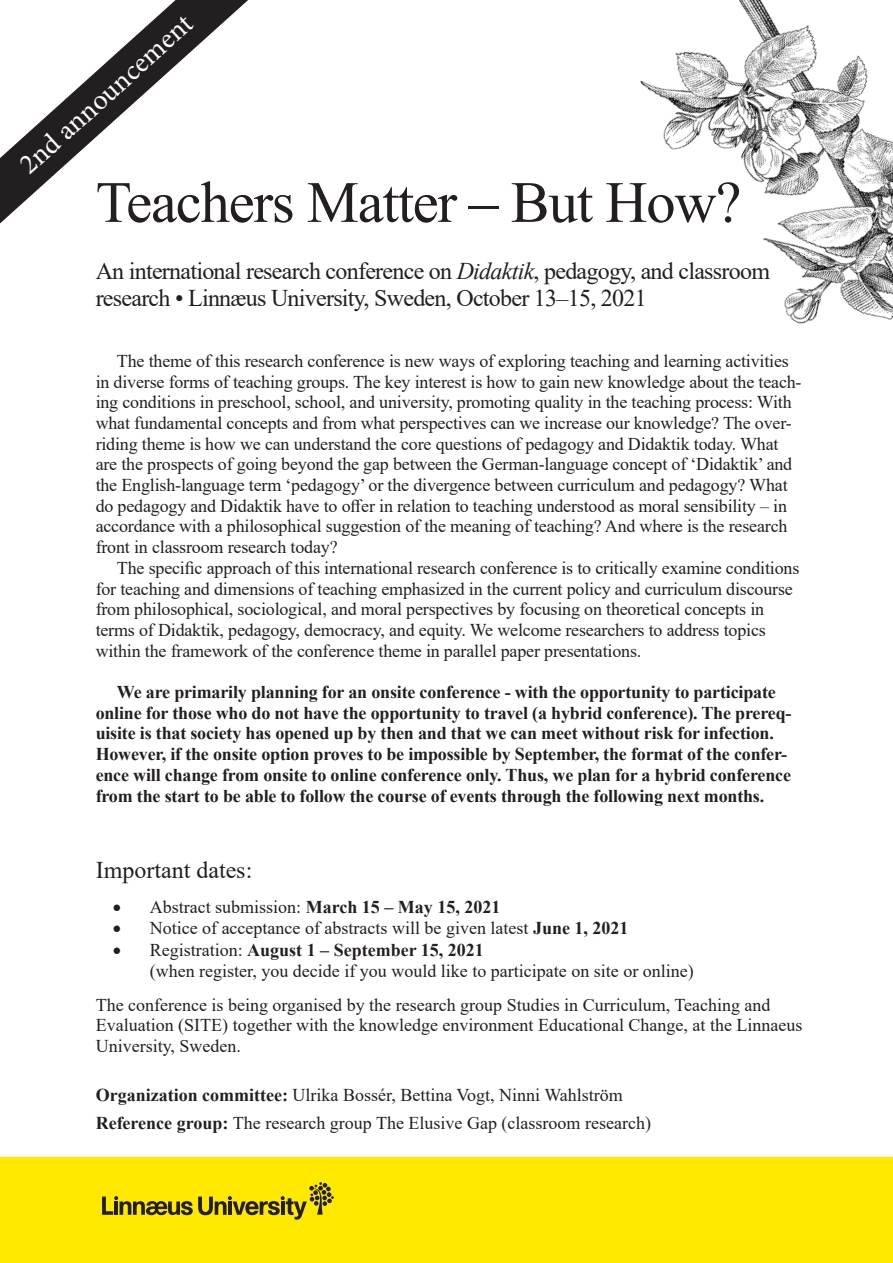
<style>
.page{position:relative;width:893px;height:1263px;background:#fff}
.page>*{position:absolute;margin:0;border:0;box-sizing:border-box;transform-origin:0 0}
.t1{font:58.5px "Times New Roman";letter-spacing:-.02em;color:#231f20}
.t2{font:28.5px "Minion Pro";color:#fff}
.t3{font:24px/27.6px "Times New Roman";letter-spacing:-.03em;color:#231f20}
.t4{font:24px "Times New Roman";color:#231f20}
.Body_Text{font:18px/20.7px "Times New Roman";letter-spacing:-.01em;color:#231f20}
.Body_Text-2{font:700 18px/20.7px "Times New Roman";letter-spacing:-.01em;color:#231f20}
.s1{font-style:italic}
.s2{font-weight:700}
</style>
<div class="page">
<svg style="left:0;top:0;width:248px;height:223px"></svg>
<img style="left:640px;top:0;width:253px;height:324px">
<div style="left:0;top:1157px;width:893px;height:106px;background:#ffe901"></div>
<svg style="left:102px;top:1182px;width:232px;height:37px"></svg>
<p class="t2" style="left:11px;top:154px;width:224px;rotate:-42deg">2nd announcement</p>
<p class="t1" style="left:96px;top:161px;width:647px">Teachers Matter – But How?</p>
<p class="t3" style="left:96px;top:256px;width:676px">An international research conference on <span class="s1">Didaktik</span>, pedagogy, and classroom research • Linnæus University, Sweden, October 13–15, 2021</p>
<p class="Body_Text" style="left:96px;top:350px;width:707px;text-indent:21px">The theme of this research conference is new ways of exploring teaching and learning activities in diverse forms of teaching groups. The key interest is how to gain new knowledge about the teach&shy;ing conditions in preschool, school, and university, promoting quality in the teaching process: With what fundamental concepts and from what perspectives can we increase our knowledge? The over&shy;riding theme is how we can understand the core questions of pedagogy and Didaktik today. What are the prospects of going beyond the gap between the German-language concept of ‘Didaktik’ and the English-language term ‘pedagogy’ or the divergence between curriculum and pedagogy? What do pedagogy and Didaktik have to offer in relation to teaching understood as moral sensibility – in accordance with a philosophical suggestion of the meaning of teaching? And where is the research front in classroom research today?</p>
<p class="Body_Text" style="left:96px;top:557px;width:705px;text-indent:21px">The specific approach of this international research conference is to critically examine conditions for teaching and dimensions of teaching emphasized in the current policy and curriculum discourse from philosophical, sociological, and moral perspectives by focusing on theoretical concepts in terms of Didaktik, pedagogy, democracy, and equity. We welcome researchers to address topics within the framework of the conference theme in parallel paper presentations.</p>
<p class="Body_Text-2" style="left:96px;top:681px;width:697px;text-indent:21px">We are primarily planning for an onsite conference - with the opportunity to participate online for those who do not have the opportunity to travel (a hybrid conference). The prereq&shy;uisite is that society has opened up by then and that we can meet without risk for infection.<br>However, if the onsite option proves to be impossible by September, the format of the confer&shy;ence will change from onsite to online conference only. Thus, we plan for a hybrid conference from the start to be able to follow the course of events through the following next months.</p>
<p class="t4" style="left:96px;top:853px;width:158px">Important dates:</p>
<p class="Body_Text" style="left:113px;top:895px;width:389px">• Abstract submission: <span class="s2">March 15 – May 15, 2021</span></p>
<p class="Body_Text" style="left:113px;top:917px;width:517px">• Notice of acceptance of abstracts will be given latest <span class="s2">June 1, 2021</span></p>
<p class="Body_Text" style="left:150px;top:938px;width:546px;line-height:21.6px;text-indent:-37px">• Registration: <span class="s2">August 1 – September 15, 2021<br></span>(when register, you decide if you would like to participate on site or online)</p>
<p class="Body_Text" style="left:96px;top:994px;width:708px">The conference is being organised by the research group Studies in Curriculum, Teaching and<br>Evaluation (SITE) together with the knowledge environment Educational Change, at the Linnaeus<br>University, Sweden.</p>
<p class="Body_Text" style="left:96px;top:1084px;width:529px"><span class="s2">Organization committee:</span> Ulrika Bossér, Bettina Vogt, Ninni Wahlström</p>
<p class="Body_Text" style="left:96px;top:1112px;width:557px"><span class="s2">Reference group:</span> The research group The Elusive Gap (classroom research)</p>
</div>
